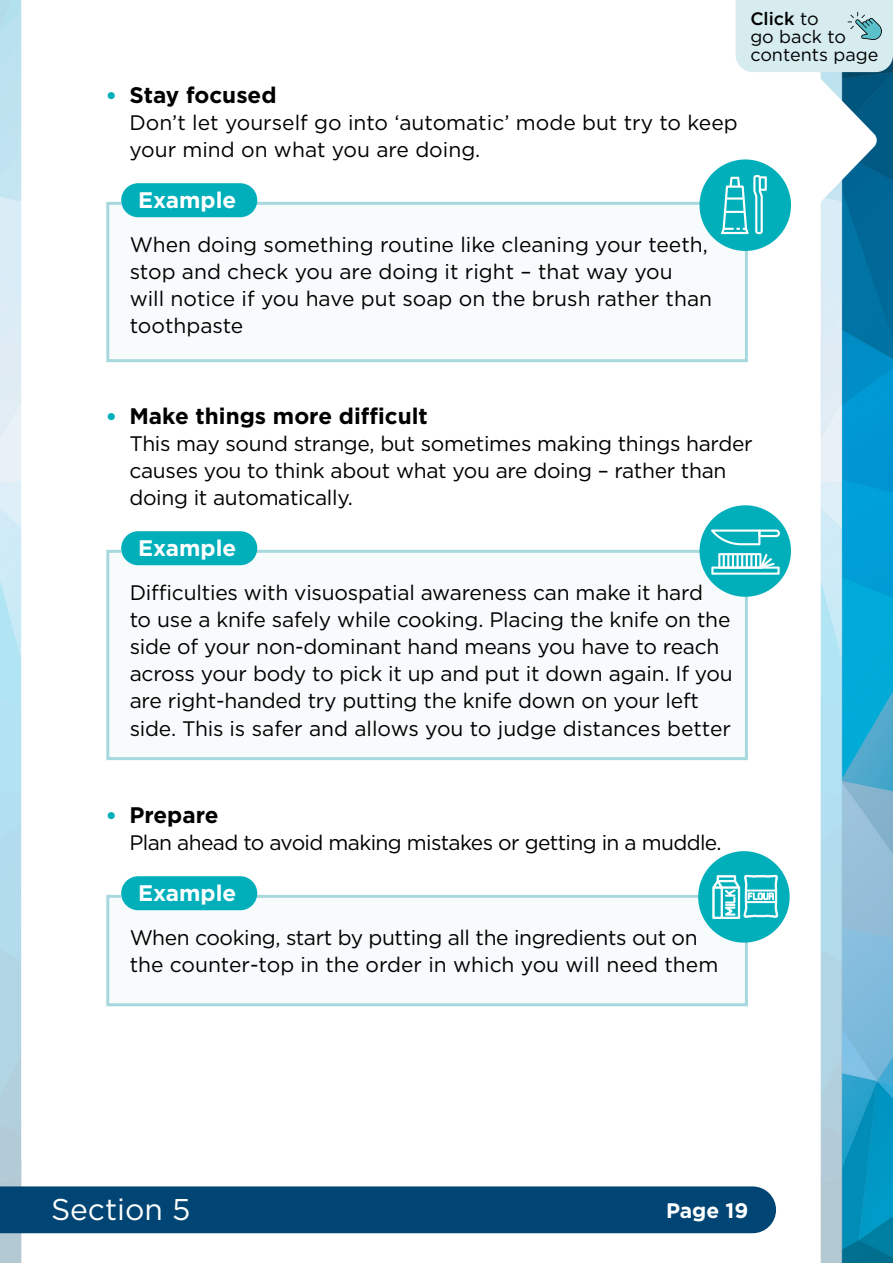
<style>
.page{position:relative;width:893px;height:1263px;background:#fff}
.page>*{position:absolute;margin:0;border:0;box-sizing:border-box;transform-origin:0 0}
.t1{font:30px "Gotham";color:#fff}
.t2{font:700 22.5px "Gotham";color:#000}
.t3{font:700 22.5px "Gotham";color:#fff}
.t4{font:21px/27px "Gotham";letter-spacing:-.01em;color:#000}
.t5{font:21px "Gotham";letter-spacing:-.03em;color:#000}
.t6{font:700 21px "Gotham";color:#fff}
.t7{font:18px/18px "Gotham";color:#000}
.s1{font-weight:900;font-size:21px;color:#00afba}
.s2{font-weight:500}
</style>
<div class="page">
<img style="left:0;top:0;width:893px;height:1263px">
<div style="left:0;top:1186px;width:776px;height:47px;background:#004573"></div>
<svg style="left:105px;top:200px;width:644px;height:164px"></svg>
<div style="left:121px;top:183px;width:136px;height:34px;background:#00afba;border-radius:17px"></div>
<svg style="left:105px;top:548px;width:644px;height:214px"></svg>
<div style="left:121px;top:531px;width:136px;height:34px;background:#00afba;border-radius:17px"></div>
<svg style="left:105px;top:893px;width:644px;height:115px"></svg>
<div style="left:121px;top:876px;width:136px;height:34px;background:#00afba;border-radius:17px"></div>
<div style="left:699px;top:159px;width:92px;height:92px;background:#00afba;border-radius:50%"></div>
<div style="left:699px;top:505px;width:92px;height:92px;background:#00afba;border-radius:50%"></div>
<div style="left:698px;top:851px;width:92px;height:92px;background:#00afba;border-radius:50%"></div>
<svg style="left:711px;top:529px;width:69px;height:16px"></svg>
<svg style="left:711px;top:553px;width:69px;height:22px"></svg>
<svg style="left:712px;top:865px;width:66px;height:77px"></svg>
<svg style="left:721px;top:0;width:172px;height:234px"></svg>
<p class="t2" style="left:106px;top:82px;width:172px"><span class="s1">•</span> Stay focused</p>
<p class="t4" style="left:129px;top:109px;width:610px">Don’t let yourself go into ‘automatic’ mode but try to keep your mind on what you are doing.</p>
<p class="t3" style="left:138px;top:187px;width:100px">Example</p>
<p class="t4" style="left:130px;top:231px;width:584px">When doing something routine like cleaning your teeth, stop and check you are doing it right – that way you will notice if you have put soap on the brush rather than toothpaste</p>
<p class="t7" style="left:750px;top:9px;width:130px"><span class="s2">Click</span> to<br>go back to contents page</p>
<p class="t2" style="left:106px;top:403px;width:323px"><span class="s1">•</span> Make things more difficult</p>
<p class="t4" style="left:129px;top:430px;width:625px">This may sound strange, but sometimes making things harder causes you to think about what you are doing – rather than doing it automatically.</p>
<p class="t3" style="left:138px;top:535px;width:100px">Example</p>
<p class="t4" style="left:130px;top:579px;width:605px">Difficulties with visuospatial awareness can make it hard<br>to use a knife safely while cooking. Placing the knife on the side of your non-dominant hand means you have to reach across your body to pick it up and put it down again. If you are right-handed try putting the knife down on your left side. This is safer and allows you to judge distances better</p>
<p class="t2" style="left:106px;top:802px;width:114px"><span class="s1">•</span> Prepare</p>
<p class="t5" style="left:129px;top:829px;width:594px">Plan ahead to avoid making mistakes or getting in a muddle.</p>
<p class="t3" style="left:138px;top:880px;width:100px">Example</p>
<p class="t4" style="left:130px;top:924px;width:590px">When cooking, start by putting all the ingredients out on the counter-top in the order in which you will need them</p>
<h1 class="t1" style="left:51px;top:1190px;width:141px">Section 5</h1>
<p class="t6" style="left:666px;top:1199px;width:84px">Page 19</p>
</div>
